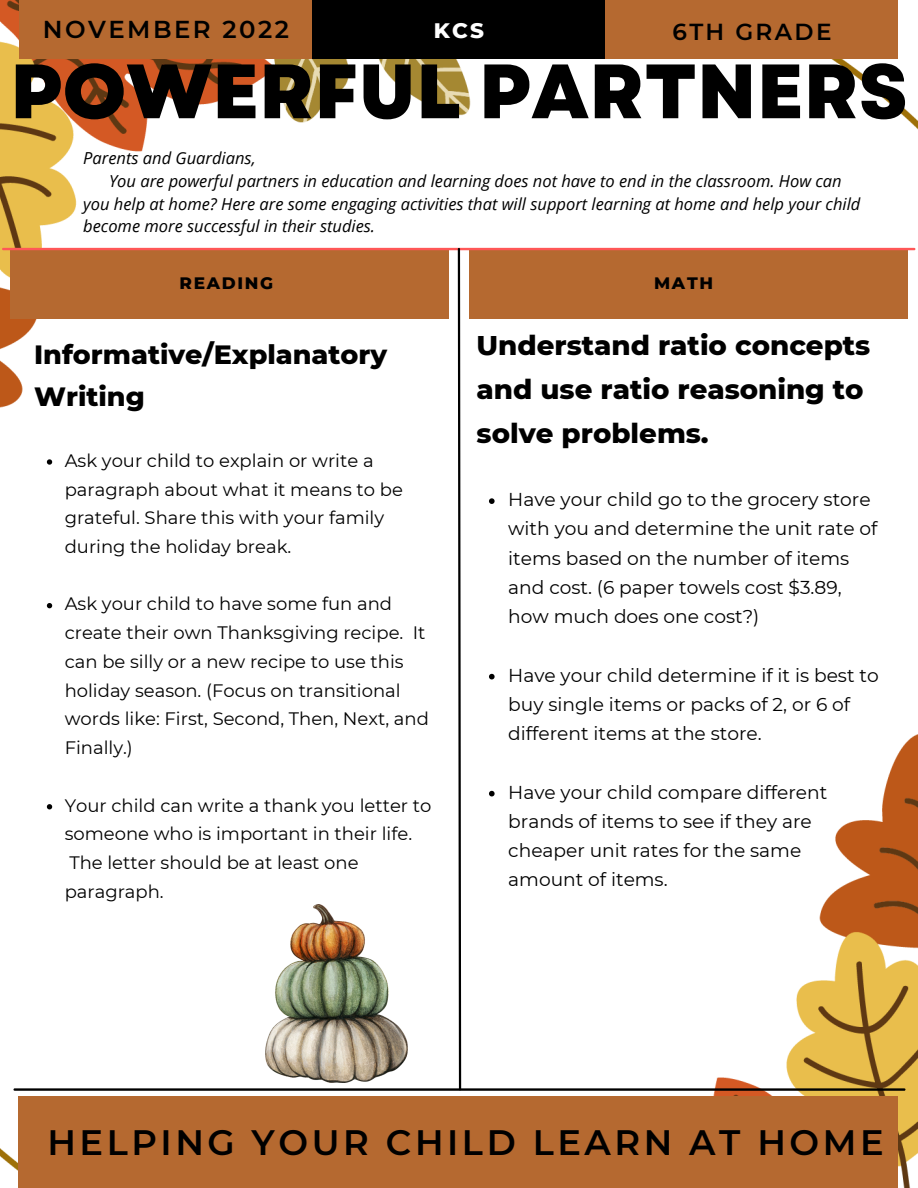
<style>
.page{position:relative;width:918px;height:1188px;background:#fff}
.page>*{position:absolute;margin:0;border:0;box-sizing:border-box;transform-origin:0 0}
.t1{font:800 76.8px "Garet";color:#000}
.t2{font:600 35.25px "Montserrat";letter-spacing:.1em;color:#000}
.t3{font:800 27.6px/43.8px "Montserrat";color:#000}
.t4{font:800 27px/42.6px "Montserrat";color:#000}
.t5{font:600 24.45px "Montserrat";letter-spacing:.1em;color:#000}
.t6{font:600 23.1px "Montserrat";letter-spacing:.1em;color:#000}
.t7{font:800 21.45px "Montserrat";color:#fff}
.t8{font:18.6px/29.2px "Montserrat";color:#000}
.t9{font:18px/28.8px "Montserrat";color:#000}
.t10{font:800 16.95px "Montserrat";letter-spacing:.1em;color:#000}
.t11{font:italic 16.5px "Open Sans";color:#000}
</style>
<div class="page">
<img style="left:0;top:0;width:918px;height:1188px">
<div style="left:19px;top:0;width:293px;height:59px;background:#b56930"></div>
<div style="left:469px;top:250px;width:439px;height:69px;background:#b56930"></div>
<div style="left:312px;top:0;width:293px;height:59px;background:#000"></div>
<div style="left:18px;top:1096px;width:879px;height:92px;background:#b56930"></div>
<div style="left:606px;top:0;width:292px;height:59px;background:#b56930"></div>
<div style="left:10px;top:250px;width:438px;height:69px;background:#b56930"></div>
<hr style="left:3px;top:248px;width:911px;height:2px;background:#ff5757">
<hr style="left:15px;top:1088px;width:889px;height:3px;background:#000">
<svg style="left:457px;top:247px;width:5px;height:845px"></svg>
<img style="left:266px;top:904px;width:142px;height:179px">
<svg style="left:47px;top:459px;width:5px;height:6px"></svg>
<svg style="left:47px;top:603px;width:5px;height:5px"></svg>
<svg style="left:47px;top:804px;width:5px;height:5px"></svg>
<svg style="left:489px;top:498px;width:6px;height:6px"></svg>
<svg style="left:489px;top:674px;width:6px;height:5px"></svg>
<svg style="left:489px;top:791px;width:6px;height:5px"></svg>
<h3 class="t5" style="left:43px;top:14px;width:248px">NOVEMBER 2022</h3>
<p class="t6" style="left:672px;top:17px;width:161px">6TH GRADE</p>
<h1 class="t1" style="left:10px;top:36px;width:899px">POWERFUL PARTNERS</h1>
<p class="t11" style="left:83px;top:146px;width:174px">Parents and Guardians,</p>
<p class="t11" style="left:109px;top:169px;width:734px">You are powerful partners in education and learning does not have to end in the classroom. How can</p>
<p class="t11" style="left:83px;top:192px;width:779px">you help at home? Here are some engaging activities that will support learning at home and help your child</p>
<p class="t11" style="left:83px;top:215px;width:293px">become more successful in their studies.</p>
<p class="t7" style="left:434px;top:17px;width:52px">KCS</p>
<p class="t10" style="left:179px;top:273px;width:95px">READING</p>
<p class="t10" style="left:654px;top:273px;width:60px">MATH</p>
<h3 class="t4" style="left:34px;top:333px;width:355px">Informative/Explanatory<br>Writing</h3>
<p class="t9" style="left:65px;top:446px;width:340px">Ask your child to explain or write a paragraph about what it means to be grateful. Share this with your family during the holiday break.</p>
<p class="t9" style="left:65px;top:590px;width:366px">Ask your child to have some fun and create their own Thanksgiving recipe. It can be silly or a new recipe to use this holiday season. (Focus on transitional words like: First, Second, Then, Next, and Finally.)</p>
<p class="t9" style="left:65px;top:791px;width:368px">Your child can write a thank you letter to someone who is important in their life.<br>The letter should be at least one paragraph.</p>
<h3 class="t3" style="left:477px;top:324px;width:395px">Understand ratio concepts and use ratio reasoning to solve problems.</h3>
<p class="t8" style="left:508px;top:485px;width:371px">Have your child go to the grocery store with you and determine the unit rate of items based on the number of items and cost. (6 paper towels cost $3.89, how much does one cost?)</p>
<p class="t8" style="left:508px;top:660px;width:372px">Have your child determine if it is best to buy single items or packs of 2, or 6 of different items at the store.</p>
<p class="t8" style="left:508px;top:777px;width:321px">Have your child compare different brands of items to see if they are cheaper unit rates for the same amount of items.</p>
<h2 class="t2" style="left:47px;top:1121px;width:838px">HELPING YOUR CHILD LEARN AT HOME</h2>
</div>
